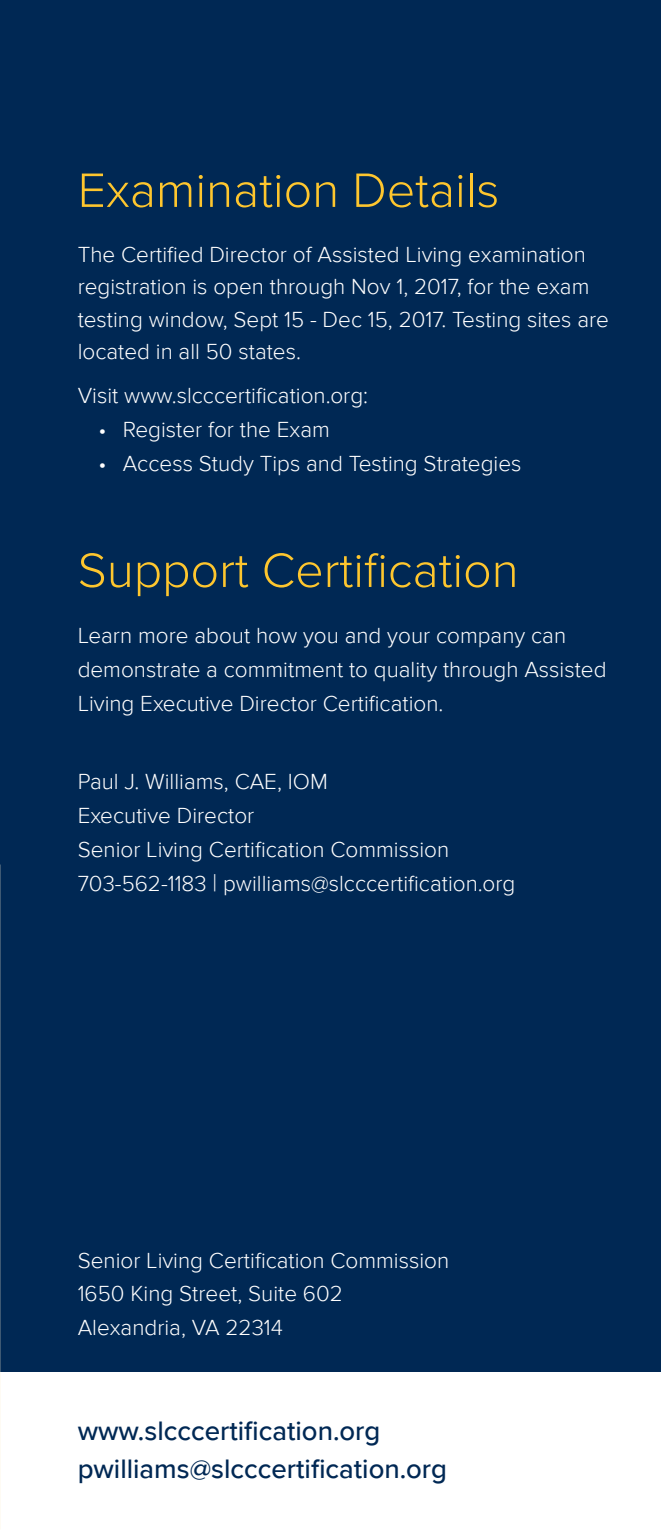
<style>
.page{position:relative;width:661px;height:1530px;background:#fff}
.page>*{position:absolute;margin:0;border:0;box-sizing:border-box;transform-origin:0 0}
.t1{font:300 50px "Proxima Nova";color:#fec62e}
.t2{font:500 27.5px/37.5px "Proxima Nova";color:#002854}
.t3{font:300 22.5px/33.8px "Proxima Nova";color:#fff}
.s1{font-size:24.25px}
</style>
<div class="page">
<div style="left:0;top:0;width:661px;height:1371px;background:#002854"></div>
<h1 class="t1" style="left:78px;top:162px;width:423px">Examination Details</h1>
<p class="t3" style="left:78px;top:238px;width:533px;line-height:32.5px">The Certified Director of Assisted Living examination registration is open through Nov 1, 2017, for the exam testing window, Sept 15 - Dec 15, 2017. Testing sites are located in all 50 states.</p>
<p class="t3" style="left:78px;top:379px;width:292px">Visit www.slcccertification.org:</p>
<p class="t3" style="left:99px;top:413px;width:233px">• Register for the Exam</p>
<p class="t3" style="left:99px;top:447px;width:424px">• Access Study Tips and Testing Strategies</p>
<h1 class="t1" style="left:78px;top:542px;width:442px">Support Certification</h1>
<p class="t3" style="left:78px;top:619px;width:530px">Learn more about how you and your company can demonstrate a commitment to quality through Assisted<br>Living Executive Director Certification.</p>
<p class="t3" style="left:78px;top:765px;width:439px">Paul J. Williams, CAE, IOM<br>Executive Director<br>Senior Living Certification Commission 703-562-1183 <span class="s1">|</span> pwilliams@slcccertification.org</p>
<p class="t3" style="left:78px;top:1244px;width:373px">Senior Living Certification Commission<br>1650 King Street, Suite 602<br>Alexandria, VA 22314</p>
<p class="t2" style="left:78px;top:1413px;width:371px">www.slcccertification.org pwilliams@slcccertification.org</p>
</div>
